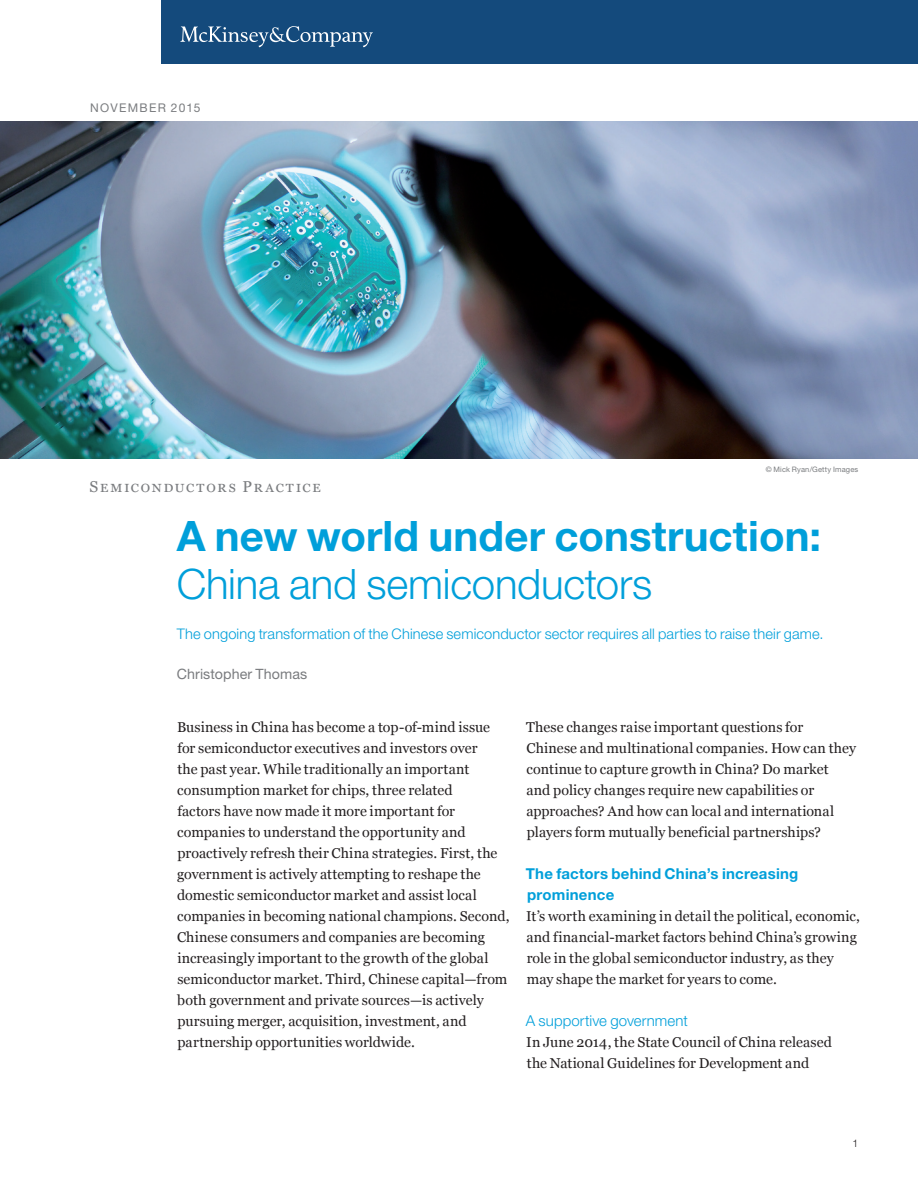
<style>
.page{position:relative;width:918px;height:1188px;background:#fff}
.page>*{position:absolute;margin:0;border:0;box-sizing:border-box;transform-origin:0 0}
.t1{font:700 42px "Helvetica Neue LT Std";color:#009fda}
.t2{font:300 42px "Helvetica Neue LT Std";letter-spacing:-.005em;color:#009fda}
.t3{font:15.75px "Georgia";letter-spacing:.19em;color:#7a7c7f}
.t4{font:700 15px/21px "Helvetica Neue LT Std";letter-spacing:.015em;color:#009fda}
.t5{font:300 15px "Helvetica Neue LT Std";letter-spacing:.005em;color:#009fda}
.t6{font:300 14.7px "Helvetica Neue LT Std";letter-spacing:.005em;color:#009fda}
.t7{font:14.25px/21px "Georgia";letter-spacing:.005em;color:#231f20}
.t8{font:14.25px "Helvetica Neue LT Std";letter-spacing:.005em;color:#7a7c7f}
.t9{font:12px "Helvetica Neue LT Std";letter-spacing:.105em;color:#7a7c7f}
.t10{font:300 10.5px "Helvetica Neue LT Std";color:#231f20}
.t11{font:7.5px "Helvetica Neue LT Std";letter-spacing:.025em;color:#7a7c7f}
</style>
<div class="page">
<img style="left:0;top:122px;width:918px;height:336px">
<div style="left:162px;top:0;width:756px;height:64px;background:#144a7c"></div>
<svg style="left:180px;top:26px;width:193px;height:21px"></svg>
<p class="t9" style="left:90px;top:100px;width:112px">NOVEMBER 2015</p>
<p class="t3" style="left:90px;top:477px;width:233px">Semiconductors Practice</p>
<p class="t11" style="left:766px;top:465px;width:94px">© Mick Ryan/Getty Images</p>
<h1 class="t1" style="left:177px;top:510px;width:646px">A new world under construction:</h1>
<h1 class="t2" style="left:177px;top:558px;width:477px">China and semiconductors</h1>
<p class="t6" style="left:177px;top:625px;width:648px">The ongoing transformation of the Chinese semiconductor sector requires all parties to raise their game.</p>
<p class="t8" style="left:177px;top:665px;width:132px">Christopher Thomas</p>
<p class="t7" style="left:177px;top:716px;width:334px">Business in China has become a top-of-mind issue for semiconductor executives and investors over<br>the past year. While traditionally an important consumption market for chips, three related<br>factors have now made it more important for companies to understand the opportunity and proactively refresh their China strategies. First, the government is actively attempting to reshape the domestic semiconductor market and assist local companies in becoming national champions. Second, Chinese consumers and companies are becoming increasingly important to the growth of the global semiconductor market. Third, Chinese capital—from both government and private sources—is actively pursuing merger, acquisition, investment, and partnership opportunities worldwide.</p>
<p class="t7" style="left:526px;top:716px;width:331px">These changes raise important questions for Chinese and multinational companies. How can they continue to capture growth in China? Do market<br>and policy changes require new capabilities or approaches? And how can local and international players form mutually beneficial partnerships?</p>
<p class="t4" style="left:526px;top:862px;width:274px">The factors behind China’s increasing prominence</p>
<p class="t7" style="left:526px;top:905px;width:335px">It’s worth examining in detail the political, economic, and financial-market factors behind China’s growing role in the global semiconductor industry, as they may shape the market for years to come.</p>
<p class="t5" style="left:526px;top:1011px;width:164px">A supportive government</p>
<p class="t7" style="left:526px;top:1031px;width:307px">In June 2014, the State Council of China released the National Guidelines for Development and</p>
<p class="t10" style="left:853px;top:1137px;width:7px">1</p>
</div>
